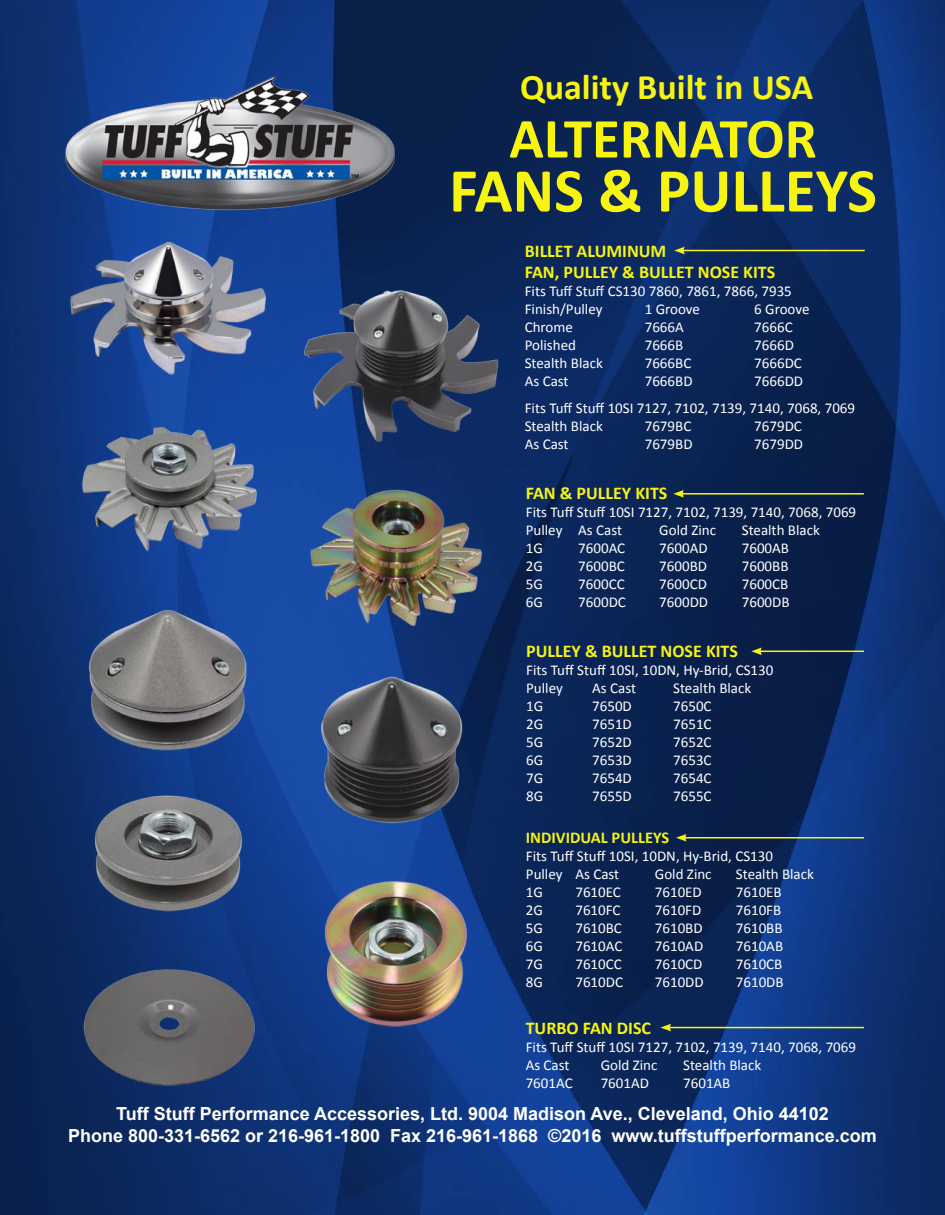
<style>
.page{position:relative;width:945px;height:1215px;background:#fff}
.page>*{position:absolute;margin:0;border:0;box-sizing:border-box;transform-origin:0 0}
.t1{font:700 63px "Calibri";color:#f7f410}
.t2{font:700 57px "Calibri";color:#f7f410}
.t3{font:700 36px "Calibri";color:#f7f410}
.t4{font:700 18px "Arial";color:#fff}
.t5{font:700 18px "Calibri";color:#f7f410}
.t6{font:700 16.5px "Calibri";color:#f7f410}
.t7{font:15px "Calibri";color:#fff}
</style>
<div class="page">
<img style="left:0;top:0;width:945px;height:1215px">
<img style="left:54px;top:68px;width:350px;height:151px">
<img style="left:297px;top:284px;width:209px;height:164px">
<img style="left:76px;top:419px;width:187px;height:137px">
<img style="left:302px;top:482px;width:186px;height:149px">
<img style="left:81px;top:602px;width:173px;height:156px">
<img style="left:314px;top:668px;width:156px;height:161px">
<img style="left:87px;top:788px;width:160px;height:129px">
<img style="left:314px;top:871px;width:163px;height:165px">
<img style="left:76px;top:959px;width:188px;height:135px">
<img style="left:61px;top:237px;width:212px;height:146px">
<hr style="left:682px;top:250px;width:183px;height:1px;background:#f7f410">
<svg style="left:674px;top:247px;width:11px;height:7px"></svg>
<hr style="left:682px;top:493px;width:182px;height:2px;background:#f7f410">
<svg style="left:673px;top:490px;width:11px;height:8px"></svg>
<hr style="left:760px;top:651px;width:104px;height:1px;background:#f7f410">
<svg style="left:751px;top:647px;width:11px;height:8px"></svg>
<hr style="left:684px;top:837px;width:180px;height:1px;background:#f7f410">
<svg style="left:676px;top:834px;width:11px;height:8px"></svg>
<hr style="left:669px;top:1027px;width:195px;height:1px;background:#f7f410">
<svg style="left:661px;top:1024px;width:10px;height:7px"></svg>
<p class="t3" style="left:520px;top:64px;width:295px">Quality Built in USA</p>
<p class="t2" style="left:509px;top:102px;width:309px">ALTERNATOR</p>
<p class="t1" style="left:449px;top:150px;width:429px">FANS &amp; PULLEYS</p>
<p class="t5" style="left:525px;top:239px;width:143px">BILLET ALUMINUM</p>
<p class="t5" style="left:525px;top:261px;width:252px">FAN, PULLEY &amp; BULLET NOSE KITS</p>
<p class="t7" style="left:525px;top:282px;width:269px">Fits Tuff Stuff CS130 7860, 7861, 7866, 7935</p>
<p class="t7" style="left:525px;top:300px;width:79px">Finish/Pulley</p>
<p class="t7" style="left:645px;top:300px;width:57px">1 Groove</p>
<p class="t7" style="left:754px;top:300px;width:57px">6 Groove</p>
<p class="t7" style="left:525px;top:318px;width:50px">Chrome</p>
<p class="t7" style="left:645px;top:318px;width:41px">7666A</p>
<p class="t7" style="left:754px;top:318px;width:40px">7666C</p>
<p class="t7" style="left:525px;top:336px;width:53px">Polished</p>
<p class="t7" style="left:645px;top:336px;width:40px">7666B</p>
<p class="t7" style="left:754px;top:336px;width:41px">7666D</p>
<p class="t7" style="left:525px;top:354px;width:80px">Stealth Black</p>
<p class="t7" style="left:645px;top:354px;width:48px">7666BC</p>
<p class="t7" style="left:754px;top:354px;width:49px">7666DC</p>
<p class="t7" style="left:525px;top:372px;width:45px">As Cast</p>
<p class="t7" style="left:645px;top:372px;width:49px">7666BD</p>
<p class="t7" style="left:754px;top:372px;width:50px">7666DD</p>
<p class="t7" style="left:525px;top:399px;width:332px">Fits Tuff Stuff 10SI 7127, 7102, 7139, 7140, 7068, 7069</p>
<p class="t7" style="left:525px;top:417px;width:80px">Stealth Black</p>
<p class="t7" style="left:645px;top:417px;width:48px">7679BC</p>
<p class="t7" style="left:754px;top:417px;width:49px">7679DC</p>
<p class="t7" style="left:525px;top:435px;width:45px">As Cast</p>
<p class="t7" style="left:645px;top:435px;width:49px">7679BD</p>
<p class="t7" style="left:754px;top:435px;width:50px">7679DD</p>
<p class="t5" style="left:526px;top:482px;width:143px">FAN &amp; PULLEY KITS</p>
<p class="t7" style="left:526px;top:503px;width:332px">Fits Tuff Stuff 10SI 7127, 7102, 7139, 7140, 7068, 7069</p>
<p class="t7" style="left:526px;top:521px;width:98px">Pulley As Cast</p>
<p class="t7" style="left:659px;top:521px;width:58px">Gold Zinc</p>
<p class="t7" style="left:742px;top:521px;width:80px">Stealth Black</p>
<p class="t7" style="left:526px;top:539px;width:19px">1G</p>
<p class="t7" style="left:578px;top:539px;width:48px">7600AC</p>
<p class="t7" style="left:659px;top:539px;width:50px">7600AD</p>
<p class="t7" style="left:742px;top:539px;width:49px">7600AB</p>
<p class="t7" style="left:526px;top:557px;width:19px">2G</p>
<p class="t7" style="left:578px;top:557px;width:48px">7600BC</p>
<p class="t7" style="left:659px;top:557px;width:49px">7600BD</p>
<p class="t7" style="left:742px;top:557px;width:48px">7600BB</p>
<p class="t7" style="left:526px;top:575px;width:19px">5G</p>
<p class="t7" style="left:578px;top:575px;width:48px">7600CC</p>
<p class="t7" style="left:659px;top:575px;width:49px">7600CD</p>
<p class="t7" style="left:742px;top:575px;width:48px">7600CB</p>
<p class="t7" style="left:526px;top:593px;width:19px">6G</p>
<p class="t7" style="left:578px;top:593px;width:49px">7600DC</p>
<p class="t7" style="left:659px;top:593px;width:50px">7600DD</p>
<p class="t7" style="left:742px;top:593px;width:49px">7600DB</p>
<p class="t5" style="left:526px;top:639px;width:213px">PULLEY &amp; BULLET NOSE KITS</p>
<p class="t7" style="left:526px;top:660px;width:249px">Fits Tuff Stuff 10SI, 10DN, Hy-Brid, CS130</p>
<p class="t7" style="left:526px;top:678px;width:38px">Pulley</p>
<p class="t7" style="left:592px;top:678px;width:45px">As Cast</p>
<p class="t7" style="left:673px;top:678px;width:80px">Stealth Black</p>
<p class="t7" style="left:526px;top:696px;width:19px">1G</p>
<p class="t7" style="left:592px;top:696px;width:41px">7650D</p>
<p class="t7" style="left:673px;top:696px;width:40px">7650C</p>
<p class="t7" style="left:526px;top:714px;width:19px">2G</p>
<p class="t7" style="left:592px;top:714px;width:41px">7651D</p>
<p class="t7" style="left:673px;top:714px;width:40px">7651C</p>
<p class="t7" style="left:526px;top:732px;width:19px">5G</p>
<p class="t7" style="left:592px;top:732px;width:41px">7652D</p>
<p class="t7" style="left:673px;top:732px;width:40px">7652C</p>
<p class="t7" style="left:526px;top:750px;width:19px">6G</p>
<p class="t7" style="left:592px;top:750px;width:41px">7653D</p>
<p class="t7" style="left:673px;top:750px;width:40px">7653C</p>
<p class="t7" style="left:526px;top:768px;width:19px">7G</p>
<p class="t7" style="left:592px;top:768px;width:41px">7654D</p>
<p class="t7" style="left:673px;top:768px;width:40px">7654C</p>
<p class="t7" style="left:526px;top:786px;width:19px">8G</p>
<p class="t7" style="left:592px;top:786px;width:41px">7655D</p>
<p class="t7" style="left:673px;top:786px;width:40px">7655C</p>
<p class="t6" style="left:526px;top:827px;width:145px">INDIVIDUAL PULLEYS</p>
<p class="t7" style="left:526px;top:847px;width:249px">Fits Tuff Stuff 10SI, 10DN, Hy-Brid, CS130</p>
<p class="t7" style="left:526px;top:865px;width:95px">Pulley As Cast</p>
<p class="t7" style="left:655px;top:865px;width:58px">Gold Zinc</p>
<p class="t7" style="left:736px;top:865px;width:80px">Stealth Black</p>
<p class="t7" style="left:526px;top:883px;width:19px">1G</p>
<p class="t7" style="left:575px;top:883px;width:47px">7610EC</p>
<p class="t7" style="left:655px;top:883px;width:48px">7610ED</p>
<p class="t7" style="left:736px;top:883px;width:47px">7610EB</p>
<p class="t7" style="left:526px;top:901px;width:19px">2G</p>
<p class="t7" style="left:575px;top:901px;width:47px">7610FC</p>
<p class="t7" style="left:655px;top:901px;width:48px">7610FD</p>
<p class="t7" style="left:736px;top:901px;width:47px">7610FB</p>
<p class="t7" style="left:526px;top:919px;width:19px">5G</p>
<p class="t7" style="left:575px;top:919px;width:48px">7610BC</p>
<p class="t7" style="left:655px;top:919px;width:49px">7610BD</p>
<p class="t7" style="left:736px;top:919px;width:48px">7610BB</p>
<p class="t7" style="left:526px;top:937px;width:19px">6G</p>
<p class="t7" style="left:575px;top:937px;width:48px">7610AC</p>
<p class="t7" style="left:655px;top:937px;width:50px">7610AD</p>
<p class="t7" style="left:736px;top:937px;width:49px">7610AB</p>
<p class="t7" style="left:526px;top:955px;width:19px">7G</p>
<p class="t7" style="left:575px;top:955px;width:48px">7610CC</p>
<p class="t7" style="left:655px;top:955px;width:49px">7610CD</p>
<p class="t7" style="left:736px;top:955px;width:48px">7610CB</p>
<p class="t7" style="left:526px;top:973px;width:19px">8G</p>
<p class="t7" style="left:575px;top:973px;width:49px">7610DC</p>
<p class="t7" style="left:655px;top:973px;width:50px">7610DD</p>
<p class="t7" style="left:736px;top:973px;width:49px">7610DB</p>
<p class="t5" style="left:526px;top:1016px;width:127px">TURBO FAN DISC</p>
<p class="t7" style="left:526px;top:1037px;width:332px">Fits Tuff Stuff 10SI 7127, 7102, 7139, 7140, 7068, 7069</p>
<p class="t7" style="left:526px;top:1055px;width:45px">As Cast</p>
<p class="t7" style="left:601px;top:1055px;width:58px">Gold Zinc</p>
<p class="t7" style="left:683px;top:1055px;width:80px">Stealth Black</p>
<p class="t7" style="left:526px;top:1073px;width:48px">7601AC</p>
<p class="t7" style="left:601px;top:1073px;width:50px">7601AD</p>
<p class="t7" style="left:683px;top:1073px;width:49px">7601AB</p>
<p class="t4" style="left:116px;top:1102px;width:714px">Tuff Stuff Performance Accessories, Ltd. 9004 Madison Ave., Cleveland, Ohio 44102</p>
<p class="t4" style="left:68px;top:1123px;width:810px">Phone 800-331-6562 or 216-961-1800 Fax 216-961-1868 ©2016 www.tuffstuffperformance.com</p>
</div>
